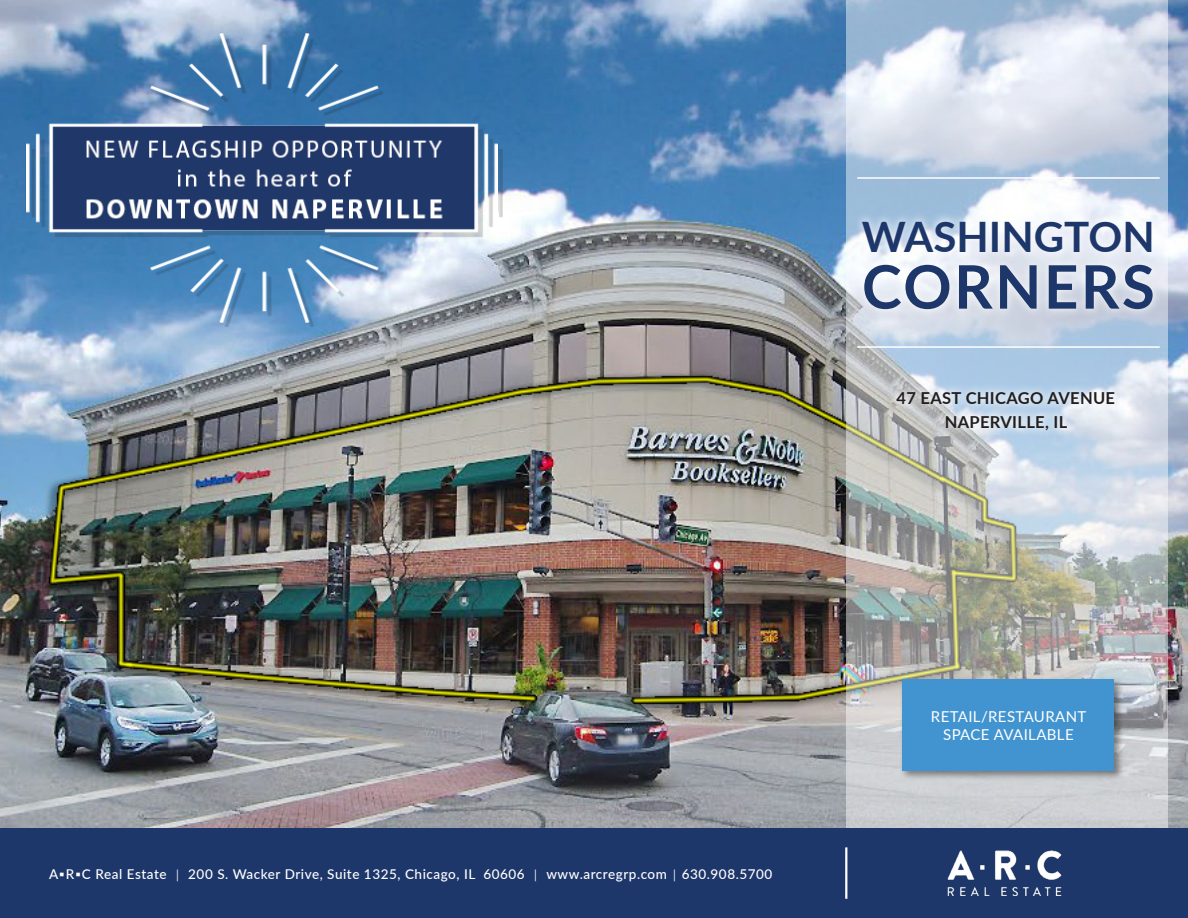
<style>
.page{position:relative;width:1188px;height:918px;background:#fff}
.page>*{position:absolute;margin:0;border:0;box-sizing:border-box;transform-origin:0 0}
.t1{font:700 60px "Lato";letter-spacing:.04em;color:#1e376a}
.t2{font:700 42px "Lato";color:#1e376a}
.t3{font:700 16.5px "Lato";letter-spacing:.02em;color:#231f20}
.t4{font:15px "Lato";letter-spacing:.025em;color:#fff}
.t5{font:500 13.5px "Lato";letter-spacing:.04em;color:#fff}
.s1{font-weight:400}
.s2{font-family:"Calibri";font-weight:300}
</style>
<div class="page">
<img style="left:0;top:0;width:1188px;height:828px">
<svg style="left:846px;top:0;width:322px;height:828px;background:#c0c8d0"></svg>
<div style="left:900px;top:677px;width:225px;height:104px;background:#231f20;opacity:.5"></div>
<div style="left:902px;top:679px;width:212px;height:91px;background:#4194d0"></div>
<hr style="left:857px;top:177px;width:303px;height:2px;background:#fff">
<hr style="left:857px;top:346px;width:303px;height:2px;background:#fff">
<div style="left:853px;top:210px;width:309px;height:109px;background:#fff;opacity:.75"></div>
<div style="left:887px;top:383px;width:237px;height:56px;background:#fff;opacity:.75"></div>
<img style="left:16px;top:22px;width:497px;height:319px">
<div style="left:0;top:828px;width:1188px;height:90px;background:#1e376a"></div>
<div style="left:845px;top:847px;width:2px;height:52px;border:2px solid #fff"></div>
<img style="left:947px;top:850px;width:115px;height:46px">
<p class="t2" style="left:862px;top:205px;width:294px">WASHINGTON</p>
<p class="t1" style="left:862px;top:243px;width:294px">CORNERS</p>
<p class="t3" style="left:897px;top:386px;width:220px">47 EAST CHICAGO AVENUE</p>
<p class="t3" style="left:945px;top:410px;width:124px">NAPERVILLE, IL</p>
<p class="t5" style="left:49px;top:865px;width:725px">A<span class="s1">▪</span>R<span class="s1">▪</span>C Real Estate <span class="s2">|</span> 200 S. Wacker Drive, Suite 1325, Chicago, IL 60606 <span class="s2">|</span> www.arcregrp.com <span class="s2">|</span> 630.908.5700</p>
<p class="t4" style="left:931px;top:706px;width:157px">RETAIL/RESTAURANT</p>
<p class="t4" style="left:943px;top:724px;width:132px">SPACE AVAILABLE</p>
</div>
